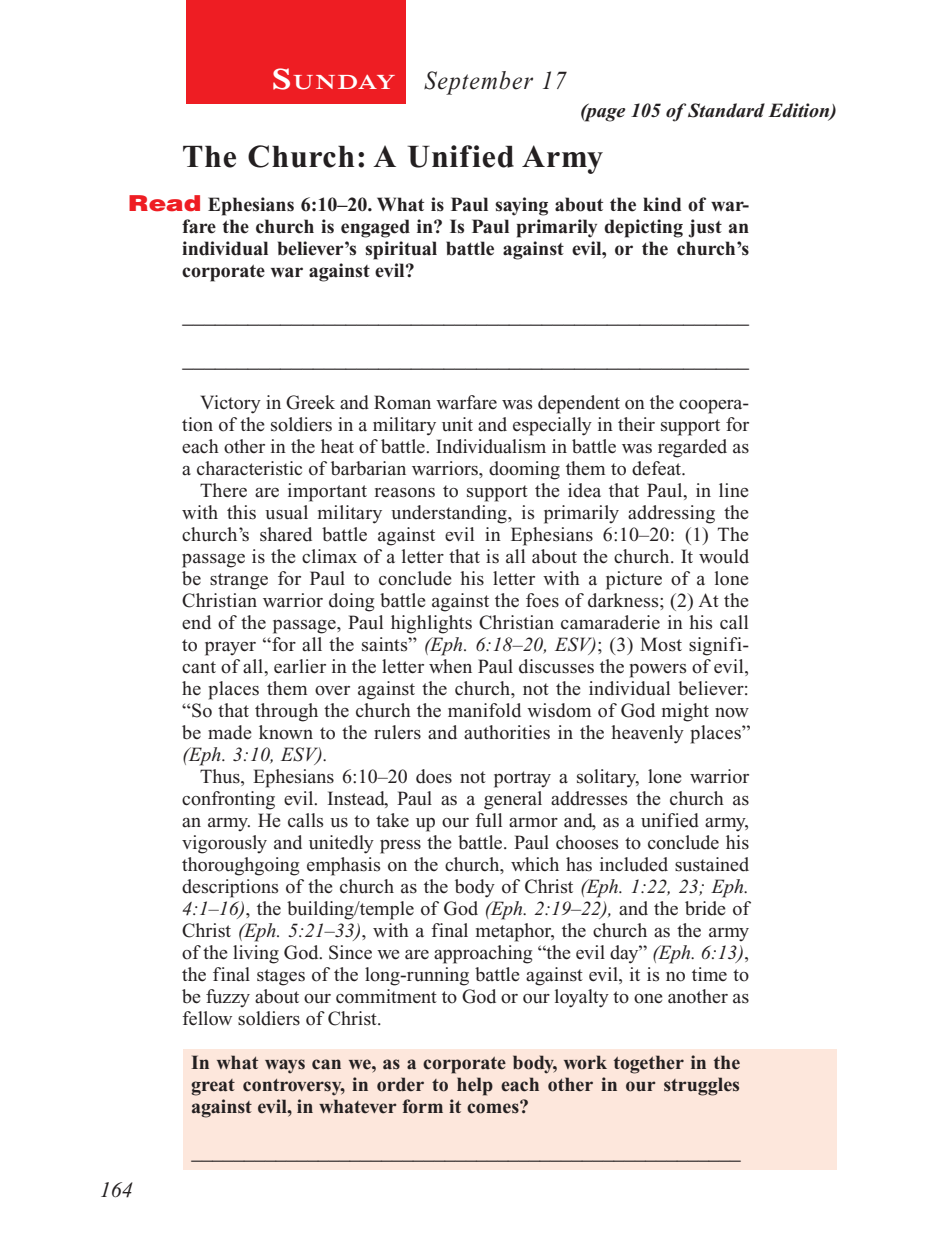
<style>
.page{position:relative;width:936px;height:1260px;background:#fff}
.page>*{position:absolute;margin:0;border:0;box-sizing:border-box;transform-origin:0 0}
.Head{font:700 32px "Times New Roman PS Std";letter-spacing:.025em;color:#231f20}
.Lesson_Dates{font:italic 26px "Times New Roman PS Std";letter-spacing:.05em;color:#231f20;scale:.9 1}
.Blank_Lines{font:22px "Times New Roman PS Std";color:#231f20}
.Blank_Lines_In_Scree{font:22px "Times New Roman PS Std";color:#231f20;scale:.96 1}
.t1{font:italic 22px "Times New Roman PS Std";color:#231f20}
.Daily_Header{font:600 21px "Times NRMT Std";letter-spacing:.045em;color:#fff;scale:1.1 1}
.Body{font:20px/22px "Times New Roman PS Std";letter-spacing:.005em;color:#231f20;text-align:justify}
.Question_NO_SB{font:700 20px/22px "Times New Roman PS Std";color:#231f20;text-align:justify}
.x-screened_box-text{font:700 20px/22px "Times New Roman PS Std";color:#231f20;text-align:justify}
.Page_from_SE{font:italic 700 20px "Times New Roman PS Std";color:#231f20}
.s1{font-size:30px}
.s2{font-family:"Helvetica LT Std";font-weight:900;font-size:22px;color:#ee1d23}
.s3{font-style:italic}
</style>
<div class="page">
<div style="left:186px;top:0;width:220px;height:103px;background:#ee1d23"></div>
<div style="left:184px;top:1049px;width:653px;height:121px;background:#fde7dc"></div>
<p class="Daily_Header" style="left:272px;top:70px;width:114px"><span class="s1">S</span>UNDAY</p>
<p class="Lesson_Dates" style="left:425px;top:66px;width:159px">September 17</p>
<p class="Page_from_SE" style="left:580px;top:100px;width:258px">(page 105 of Standard Edition)</p>
<p class="Head" style="left:182px;top:138px;width:423px">The Church: A Unified Army</p>
<p class="Question_NO_SB" style="left:182px;top:193px;width:569px;text-indent:-54px"><span class="s2">Read</span> Ephesians 6:10–20. What is Paul saying about the kind of war&shy;fare the church is engaged in? Is Paul primarily depicting just an individual believer’s spiritual battle against evil, or the church’s corporate war against evil?</p>
<p class="Blank_Lines" style="left:183px;top:303px;width:568px">____________________________________________________</p>
<p class="Blank_Lines" style="left:183px;top:347px;width:568px">____________________________________________________</p>
<p class="Body" style="left:182px;top:391px;width:569px;text-indent:18px">Victory in Greek and Roman warfare was dependent on the coopera&shy;tion of the soldiers in a military unit and especially in their support for each other in the heat of battle. Individualism in battle was regarded as a characteristic of barbarian warriors, dooming them to defeat.</p>
<p class="Body" style="left:182px;top:479px;width:570px;text-indent:18px">There are important reasons to support the idea that Paul, in line with this usual military understanding, is primarily addressing the church’s shared battle against evil in Ephesians 6:10–20: (1) The passage is the climax of a letter that is all about the church. It would be strange for Paul to conclude his letter with a picture of a lone Christian warrior doing battle against the foes of darkness; (2) At the end of the passage, Paul highlights Christian camaraderie in his call to prayer “for all the saints” <span class="s3">(Eph. 6:18–20, ESV)</span>; (3) Most signifi&shy;cant of all, earlier in the letter when Paul discusses the powers of evil, he places them over against the church, not the individual believer: “So that through the church the manifold wisdom of God might now be made known to the rulers and authorities in the heavenly places” <span class="s3">(Eph. 3:10, ESV).</span></p>
<p class="Body" style="left:182px;top:765px;width:569px;text-indent:18px">Thus, Ephesians 6:10–20 does not portray a solitary, lone warrior confronting evil. Instead, Paul as a general addresses the church as an army. He calls us to take up our full armor and, as a unified army, vigorously and unitedly press the battle. Paul chooses to conclude his thoroughgoing emphasis on the church, which has included sustained descriptions of the church as the body of Christ <span class="s3">(Eph. 1:22, 23; Eph.<br>4:1–16)</span>, the building/temple of God <span class="s3">(Eph. 2:19–22),</span> and the bride of Christ <span class="s3">(Eph. 5:21–33)</span>, with a final metaphor, the church as the army of the living God. Since we are approaching “the evil day” <span class="s3">(Eph. 6:13)</span>, the final stages of the long-running battle against evil, it is no time to be fuzzy about our commitment to God or our loyalty to one another as fellow soldiers of Christ.</p>
<p class="x-screened_box-text" style="left:191px;top:1051px;width:551px">In what ways can we, as a corporate body, work together in the great controversy, in order to help each other in our struggles against evil, in whatever form it comes?</p>
<p class="t1" style="left:100px;top:1178px;width:34px">164</p>
<p class="Blank_Lines_In_Scree" style="left:192px;top:1139px;width:573px">____________________________________________________</p>
</div>
